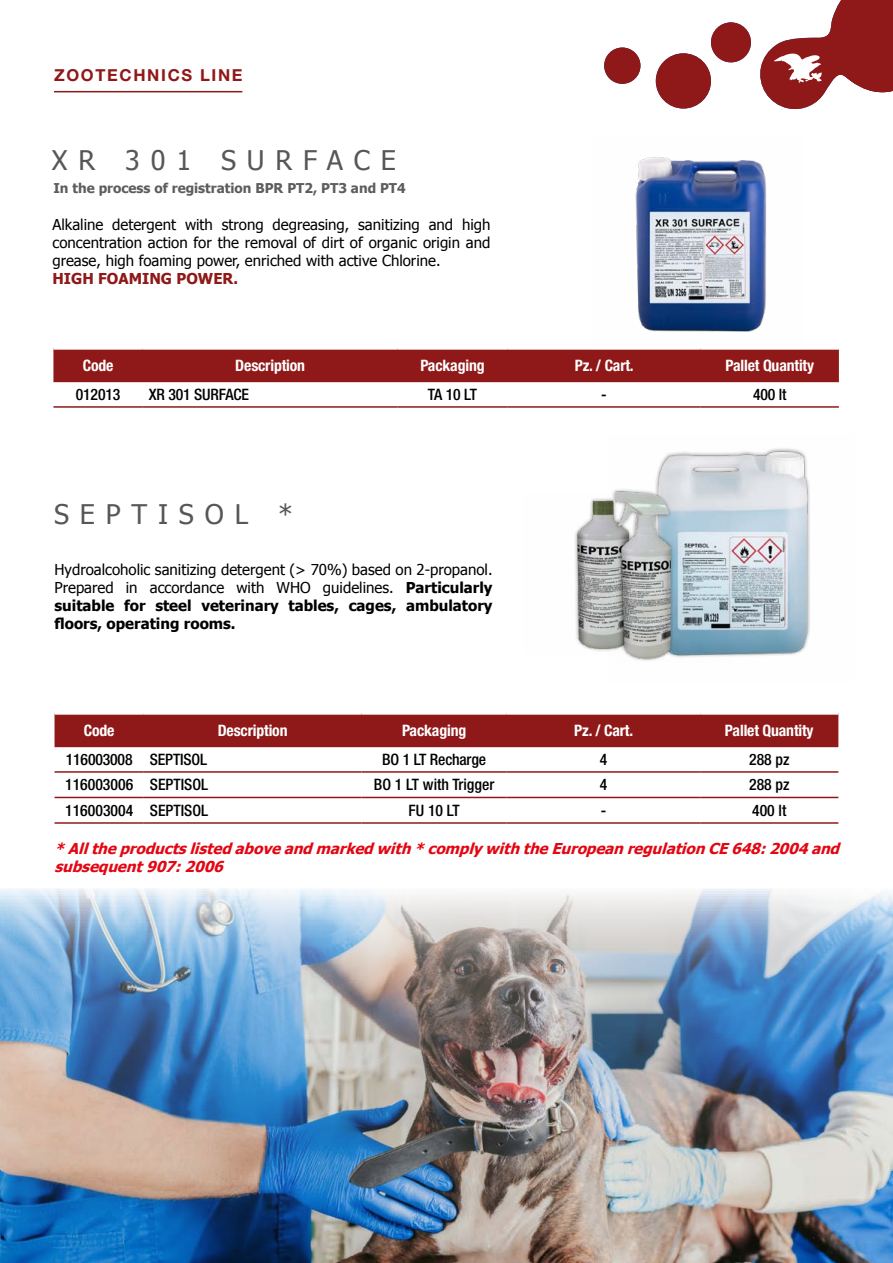
<style>
.page{position:relative;width:893px;height:1263px;background:#fff}
.page>*{position:absolute;margin:0;border:0;box-sizing:border-box;transform-origin:0 0}
.t1{font:27px "Tahoma";letter-spacing:.4em;color:#575756}
.t2{font:700 16.5px "Helvetica Neue LT Std";letter-spacing:.1em;color:#8f1918}
.t3{font:500 condensed 15.75px "Helvetica Neue LT Std";color:#000}
.t4{font:700 condensed 15.75px "Helvetica Neue LT Std";letter-spacing:-.01em;color:#fff}
.t5{font:15px/18px "Tahoma";color:#000;text-align:justify}
.t6{font:italic 700 15px/18px "Tahoma";color:#e30613}
.t7{font:700 15px "Tahoma";color:#8f1918}
.t8{font:700 13.5px "Tahoma";color:#5e5c5c}
.s1{font-weight:700}
</style>
<div class="page">
<svg style="left:656px;top:22px;width:95px;height:87px"></svg>
<svg style="left:604px;top:48px;width:36px;height:36px"></svg>
<svg style="left:760px;top:0;width:133px;height:110px"></svg>
<hr style="left:54px;top:91px;width:188px;height:1px;background:#8f1918">
<img style="left:655px;top:448px;width:155px;height:208px">
<div style="left:53px;top:350px;width:786px;height:32px;background:#8f1918"></div>
<hr style="left:53px;top:406px;width:90px;height:2px;background:#8f1918">
<hr style="left:143px;top:406px;width:255px;height:2px;background:#8f1918">
<hr style="left:398px;top:406px;width:109px;height:2px;background:#8f1918">
<hr style="left:507px;top:406px;width:194px;height:2px;background:#8f1918">
<hr style="left:701px;top:406px;width:138px;height:2px;background:#8f1918">
<img style="left:0;top:889px;width:893px;height:374px">
<img style="left:575px;top:498px;width:37px;height:153px">
<div style="left:612px;top:487px;width:63px;height:174px;background:#000;opacity:.45"></div>
<img style="left:616px;top:488px;width:115px;height:173px">
<img style="left:635px;top:157px;width:132px;height:175px">
<div style="left:55px;top:715px;width:783px;height:32px;background:#8f1918"></div>
<hr style="left:55px;top:771px;width:89px;height:2px;background:#8f1918">
<hr style="left:144px;top:771px;width:218px;height:2px;background:#8f1918">
<hr style="left:362px;top:771px;width:145px;height:2px;background:#8f1918">
<hr style="left:507px;top:771px;width:193px;height:2px;background:#8f1918">
<hr style="left:700px;top:771px;width:138px;height:2px;background:#8f1918">
<hr style="left:55px;top:797px;width:89px;height:1px;background:#8f1918">
<hr style="left:144px;top:797px;width:218px;height:1px;background:#8f1918">
<hr style="left:362px;top:797px;width:145px;height:1px;background:#8f1918">
<hr style="left:507px;top:797px;width:193px;height:1px;background:#8f1918">
<hr style="left:700px;top:797px;width:138px;height:1px;background:#8f1918">
<hr style="left:55px;top:822px;width:89px;height:2px;background:#8f1918">
<hr style="left:144px;top:822px;width:218px;height:2px;background:#8f1918">
<hr style="left:362px;top:822px;width:145px;height:2px;background:#8f1918">
<hr style="left:507px;top:822px;width:193px;height:2px;background:#8f1918">
<hr style="left:700px;top:822px;width:138px;height:2px;background:#8f1918">
<p class="t2" style="left:54px;top:65px;width:190px">ZOOTECHNICS LINE</p>
<h1 class="t1" style="left:52px;top:142px;width:345px">XR 301 SURFACE</h1>
<p class="t8" style="left:53px;top:179px;width:354px">In the process of registration BPR PT2, PT3 and PT4</p>
<p class="t5" style="left:52px;top:215px;width:440px">Alkaline detergent with strong degreasing, sanitizing and high concentration action for the removal of dirt of organic origin and grease, high foaming power, enriched with active Chlorine.</p>
<p class="t7" style="left:52px;top:268px;width:187px">HIGH FOAMING POWER.</p>
<p class="t4" style="left:83px;top:356px;width:32px">Code</p>
<p class="t4" style="left:235px;top:356px;width:71px">Description</p>
<p class="t4" style="left:420px;top:356px;width:66px">Packaging</p>
<p class="t4" style="left:575px;top:356px;width:61px">Pz. / Cart.</p>
<p class="t4" style="left:725px;top:356px;width:90px">Pallet Quantity</p>
<p class="t3" style="left:76px;top:385px;width:46px">012013</p>
<p class="t3" style="left:149px;top:385px;width:102px">XR 301 SURFACE</p>
<p class="t3" style="left:428px;top:385px;width:51px">TA 10 LT</p>
<p class="t3" style="left:601px;top:385px;width:7px">-</p>
<p class="t3" style="left:753px;top:385px;width:35px">400 lt</p>
<h1 class="t1" style="left:54px;top:496px;width:240px">SEPTISOL *</h1>
<p class="t5" style="left:55px;top:560px;width:440px">Hydroalcoholic sanitizing detergent (&gt; 70%) based on 2-propanol.<br>Prepared in accordance with WHO guidelines. <span class="s1">Particularly suitable for steel veterinary tables, cages, ambulatory floors, operating rooms.</span></p>
<p class="t4" style="left:84px;top:721px;width:32px">Code</p>
<p class="t4" style="left:218px;top:721px;width:71px">Description</p>
<p class="t4" style="left:402px;top:721px;width:66px">Packaging</p>
<p class="t4" style="left:574px;top:721px;width:61px">Pz. / Cart.</p>
<p class="t4" style="left:725px;top:721px;width:90px">Pallet Quantity</p>
<p class="t3" style="left:66px;top:750px;width:143px">116003008 SEPTISOL</p>
<p class="t3" style="left:382px;top:750px;width:105px">BO 1 LT Recharge</p>
<p class="t3" style="left:600px;top:750px;width:9px">4</p>
<p class="t3" style="left:749px;top:750px;width:42px">288 pz</p>
<p class="t3" style="left:65px;top:775px;width:145px">116003006 SEPTISOL</p>
<p class="t3" style="left:374px;top:775px;width:122px">BO 1 LT with Trigger</p>
<p class="t3" style="left:600px;top:775px;width:9px">4</p>
<p class="t3" style="left:749px;top:775px;width:42px">288 pz</p>
<p class="t3" style="left:65px;top:801px;width:145px">116003004 SEPTISOL</p>
<p class="t3" style="left:409px;top:801px;width:53px">FU 10 LT</p>
<p class="t3" style="left:601px;top:801px;width:7px">-</p>
<p class="t3" style="left:752px;top:801px;width:36px">400 lt</p>
<p class="t6" style="left:55px;top:838px;width:792px">*Alltheproductslistedaboveandmarkedwith*comply withtheEuropeanregulationCE648:2004and subsequent907:2006</p>
</div>
